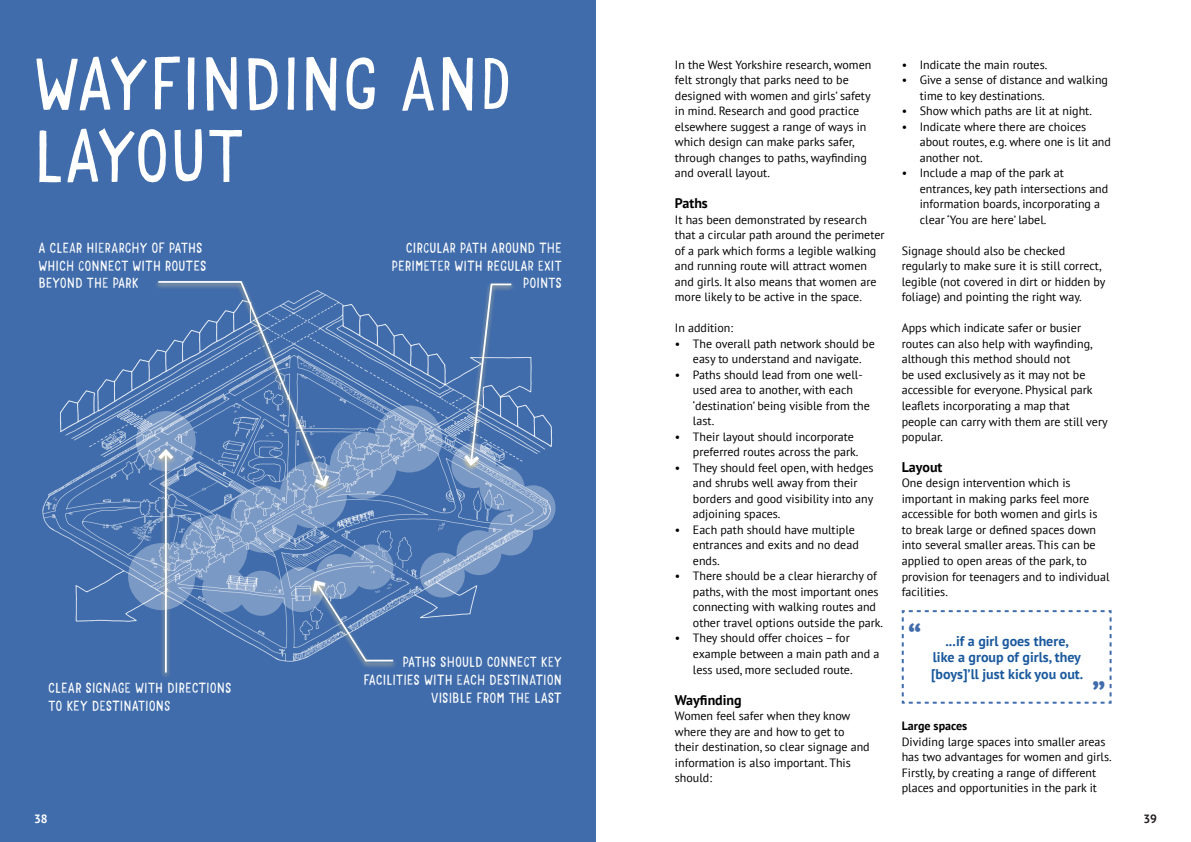
<style>
.page{position:relative;width:1191px;height:842px;background:#fff}
.page>*{position:absolute;margin:0;border:0;box-sizing:border-box;transform-origin:0 0}
.Sub_section_title{font:300 72px/72px "Mr Dodo";color:#fff}
.t1{font:700 35px "PT Sans";color:#406cab}
.Sub_section_title-2{font:300 14px/17.6px "Mr Dodo";color:#fff}
.Body_-_black{font:700 14px/16.8px "PT Sans";color:#1a599d;text-align:center}
.t2{font:700 14px "PT Sans";color:#000}
.t3{font:12px/15.5px "PT Sans";color:#000}
.t4{font:700 12px "PT Sans";color:#000}
.Page_number_chapter{font:700 12px "PT Sans";color:#fff}
.Page_number_chapter-2{font:700 12px "PT Sans";color:#231f20}
</style>
<div class="page">
<div style="left:0;top:0;width:595px;height:842px;background:#406cab"></div>
<img style="left:42px;top:298px;width:514px;height:364px">
<svg style="left:901px;top:610px;width:211px;height:94px"></svg>
<svg style="left:128px;top:405px;width:314px;height:211px"></svg>
<svg style="left:136px;top:411px;width:60px;height:60px"></svg>
<svg style="left:420px;top:283px;width:135px;height:315px"></svg>
<div style="left:154px;top:279px;width:179px;height:214px;background:#edd696;opacity:.82"></div>
<div style="left:154px;top:447px;width:23px;height:232px;background:#edd696;opacity:.82"></div>
<hr style="left:165px;top:451px;width:2px;height:221px;background:#fff">
<svg style="left:155px;top:280px;width:177px;height:209px"></svg>
<div style="left:308px;top:578px;width:90px;height:91px;background:#edd696;opacity:.82"></div>
<svg style="left:310px;top:578px;width:85px;height:84px"></svg>
<p class="Sub_section_title" style="left:34px;top:49px;width:480px">WAYFINDING AND<br>LAYOUT</p>
<p class="Sub_section_title-2" style="left:38px;top:239px;width:170px">A CLEAR HIERARCHY OF PATHS<br>WHICH CONNECT WITH ROUTES<br>BEYOND THE PARK</p>
<p class="Sub_section_title-2" style="left:391px;top:239px;width:172px;text-align:right">CIRCULAR PATH AROUND THE<br>PERIMETER WITH REGULAR EXIT<br>POINTS</p>
<p class="Sub_section_title-2" style="left:48px;top:679px;width:185px">CLEAR SIGNAGE WITH DIRECTIONS<br>TO KEY DESTINATIONS</p>
<p class="Page_number_chapter" style="left:34px;top:811px;width:15px">38</p>
<p class="Sub_section_title-2" style="left:363px;top:654px;width:200px;text-align:right">PATHS SHOULD CONNECT KEY<br>FACILITIES WITH EACH DESTINATION<br>VISIBLE FROM THE LAST</p>
<p class="t3" style="left:675px;top:57px;width:198px">In the West Yorkshire research, women felt strongly that parks need to be designed with women and girls’ safety in mind. Research and good practice elsewhere suggest a range of ways in which design can make parks safer, through changes to paths, wayfinding and overall layout.</p>
<p class="t2" style="left:675px;top:194px;width:34px">Paths</p>
<p class="t3" style="left:675px;top:212px;width:211px">It has been demonstrated by research that a circular path around the perimeter of a park which forms a legible walking and running route will attract women and girls. It also means that women are more likely to be active in the space.</p>
<p class="t3" style="left:675px;top:320px;width:60px">In addition:</p>
<p class="t3" style="left:675px;top:336px;width:201px;text-align:center">• The overall path network should be easy to understand and navigate.</p>
<p class="t3" style="left:693px;top:367px;width:178px;text-indent:-18px">• Paths should lead from one well&shy;used area to another, with each ‘destination’ being visible from the last.</p>
<p class="t3" style="left:693px;top:429px;width:167px;text-indent:-18px">• Their layout should incorporate preferred routes across the park.</p>
<p class="t3" style="left:693px;top:460px;width:182px;text-indent:-18px">• They should feel open, with hedges and shrubs well away from their borders and good visibility into any adjoining spaces.</p>
<p class="t3" style="left:693px;top:522px;width:167px;text-indent:-18px">• Each path should have multiple entrances and exits and no dead ends.</p>
<p class="t3" style="left:693px;top:568px;width:192px;text-indent:-18px">• There should be a clear hierarchy of paths, with the most important ones connecting with walking routes and other travel options outside the park.</p>
<p class="t3" style="left:693px;top:630px;width:188px;text-indent:-18px">• They should offer choices – for example between a main path and a less used, more secluded route.</p>
<p class="t2" style="left:675px;top:690px;width:68px">Wayfinding</p>
<p class="t3" style="left:675px;top:708px;width:196px">Women feel safer when they know where they are and how to get to their destination, so clear signage and information is also important. This should:</p>
<p class="t3" style="left:901px;top:57px;width:147px">• Indicate the main routes.</p>
<p class="t3" style="left:919px;top:72px;width:190px;text-indent:-18px">• Give a sense of distance and walking time to key destinations.</p>
<p class="t3" style="left:901px;top:103px;width:192px">• Show which paths are lit at night.</p>
<p class="t3" style="left:919px;top:119px;width:193px;text-indent:-18px">• Indicate where there are choices about routes, e.g. where one is lit and another not.</p>
<p class="t3" style="left:919px;top:165px;width:190px;text-indent:-18px">• Include a map of the park at entrances, key path intersections and information boards, incorporating a clear ‘You are here’ label.</p>
<p class="t3" style="left:901px;top:243px;width:205px">Signage should also be checked regularly to make sure it is still correct, legible (not covered in dirt or hidden by foliage) and pointing the right way.</p>
<p class="t3" style="left:901px;top:320px;width:207px">Apps which indicate safer or busier routes can also help with wayfinding, although this method should not<br>be used exclusively as it may not be accessible for everyone. Physical park leaflets incorporating a map that people can carry with them are still very popular.</p>
<p class="t2" style="left:901px;top:458px;width:42px">Layout</p>
<p class="t3" style="left:901px;top:475px;width:209px">One design intervention which is important in making parks feel more accessible for both women and girls is to break large or defined spaces down into several smaller areas. This can be applied to open areas of the park, to provision for teenagers and to individual facilities.</p>
<p class="t1" style="left:908px;top:616px;width:15px">“</p>
<p class="Body_-_black" style="left:931px;top:632px;width:154px">...if a girl goes there,<br>like a group of girls, they [boys]’ll just kick you out.</p>
<p class="t1" style="left:1106px;top:698px;width:15px;rotate:-180deg">“</p>
<p class="t4" style="left:901px;top:718px;width:67px">Large spaces</p>
<p class="t3" style="left:901px;top:733px;width:211px">Dividing large spaces into smaller areas has two advantages for women and girls.<br>Firstly, by creating a range of different places and opportunities in the park it</p>
<p class="Page_number_chapter-2" style="left:1143px;top:811px;width:15px">39</p>
</div>
